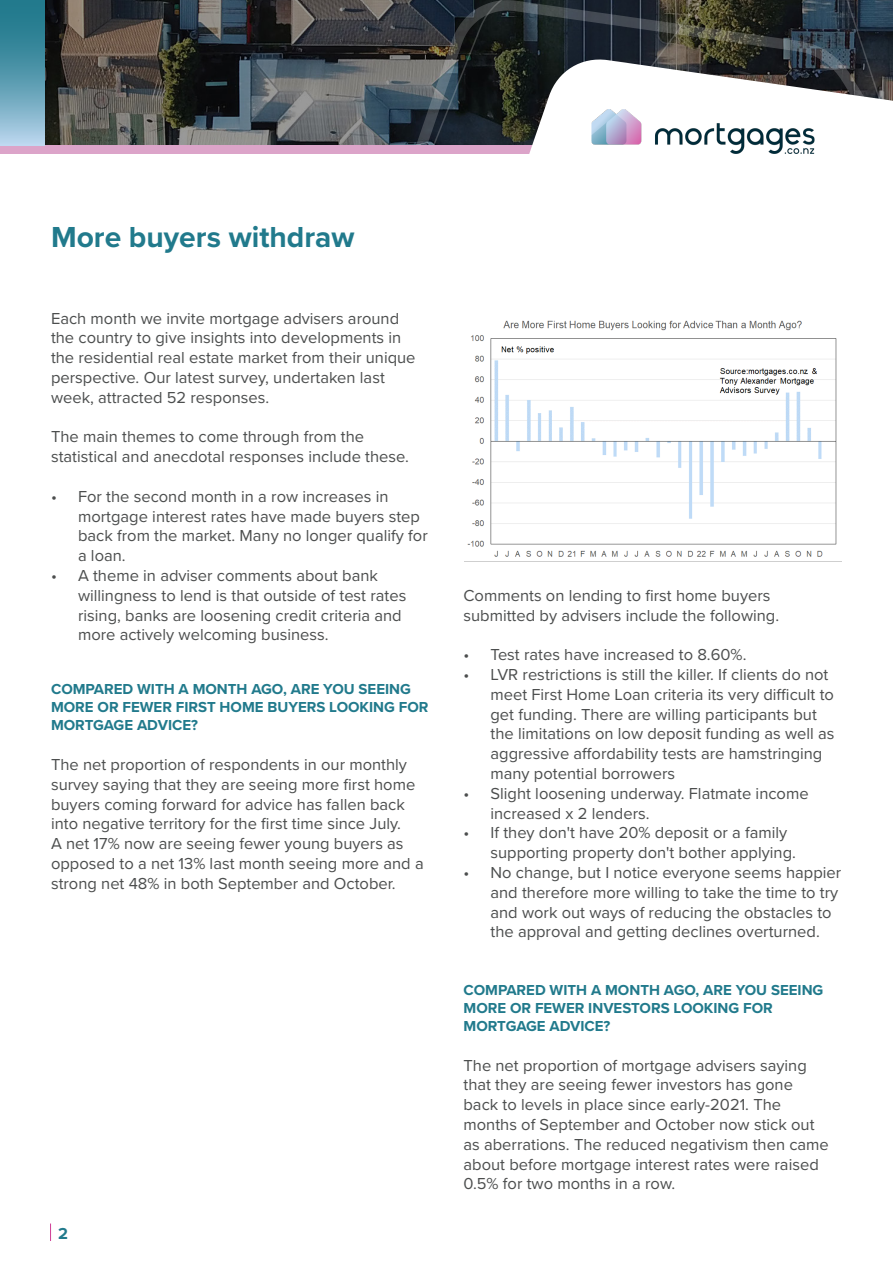
<style>
.page{position:relative;width:893px;height:1263px;background:#fff}
.page>*{position:absolute;margin:0;border:0;box-sizing:border-box;transform-origin:0 0}
.Heading_lge{font:700 30px "Proxima Nova";color:#217a8c}
.Copy{font:16.5px/19.8px "Proxima Nova";color:#4c4e4e}
.t1{font:700 16.5px "Proxima Nova";color:#217a8c}
.Copy-2{font:700 15px/18px "Proxima Nova";color:#217a8c}
</style>
<div class="page">
<svg style="left:50px;top:1223px;width:1px;height:18px"></svg>
<img style="left:45px;top:0;width:300px;height:146px">
<svg style="left:345px;top:0;width:132px;height:146px;background:#454b50"></svg>
<div style="left:0;top:146px;width:893px;height:8px;background:#dca4c9"></div>
<svg style="left:0;top:0;width:45px;height:146px;background:#5b9cb1"></svg>
<svg style="left:477px;top:0;width:416px;height:56px;background:#2d3436"></svg>
<svg style="left:450px;top:56px;width:443px;height:98px"></svg>
<img style="left:587px;top:99px;width:232px;height:55px">
<img style="left:464px;top:320px;width:378px;height:242px">
<p class="Heading_lge" style="left:51px;top:215px;width:305px">More buyers withdraw</p>
<p class="Copy" style="left:51px;top:307px;width:366px">Each month we invite mortgage advisers around the country to give insights into developments in the residential real estate market from their unique perspective. Our latest survey, undertaken last week, attracted 52 responses.</p>
<p class="Copy" style="left:51px;top:426px;width:360px">The main themes to come through from the statistical and anecdotal responses include these.</p>
<p class="Copy" style="left:78px;top:486px;width:351px;text-indent:-27px">• For the second month in a row increases in mortgage interest rates have made buyers step back from the market. Many no longer qualify for a loan.</p>
<p class="Copy" style="left:78px;top:565px;width:330px;text-indent:-27px">• A theme in adviser comments about bank willingness to lend is that outside of test rates rising, banks are loosening credit criteria and more actively welcoming business.</p>
<p class="Copy-2" style="left:51px;top:680px;width:379px">COMPARED WITH A MONTH AGO, ARE YOU SEEING<br>MORE OR FEWER FIRST HOME BUYERS LOOKING FOR<br>MORTGAGE ADVICE?</p>
<p class="Copy" style="left:51px;top:754px;width:374px">The net proportion of respondents in our monthly survey saying that they are seeing more first home buyers coming forward for advice has fallen back into negative territory for the first time since July.<br>A net 17% now are seeing fewer young buyers as opposed to a net 13% last month seeing more and a strong net 48% in both September and October.</p>
<p class="t1" style="left:58px;top:1221px;width:11px">2</p>
<p class="Copy" style="left:463px;top:585px;width:317px">Comments on lending to first home buyers submitted by advisers include the following.</p>
<p class="Copy" style="left:463px;top:644px;width:284px">• Test rates have increased to 8.60%.</p>
<p class="Copy" style="left:490px;top:664px;width:345px;text-indent:-27px">• LVR restrictions is still the killer. If clients do not meet First Home Loan criteria its very difficult to get funding. There are willing participants but the limitations on low deposit funding as well as aggressive affordability tests are hamstringing many potential borrowers</p>
<p class="Copy" style="left:490px;top:783px;width:320px;text-indent:-27px">• Slight loosening underway. Flatmate income increased x 2 lenders.</p>
<p class="Copy" style="left:490px;top:822px;width:307px;text-indent:-27px">• If they don't have 20% deposit or a family supporting property don't bother applying.</p>
<p class="Copy" style="left:490px;top:862px;width:352px;text-indent:-27px">• No change, but I notice everyone seems happier and therefore more willing to take the time to try and work out ways of reducing the obstacles to the approval and getting declines overturned.</p>
<p class="Copy-2" style="left:463px;top:981px;width:361px">COMPARED WITH A MONTH AGO, ARE YOU SEEING<br>MORE OR FEWER INVESTORS LOOKING FOR<br>MORTGAGE ADVICE?</p>
<p class="Copy" style="left:463px;top:1054px;width:367px">The net proportion of mortgage advisers saying that they are seeing fewer investors has gone back to levels in place since early-2021. The months of September and October now stick out as aberrations. The reduced negativism then came about before mortgage interest rates were raised 0.5% for two months in a row.</p>
</div>
